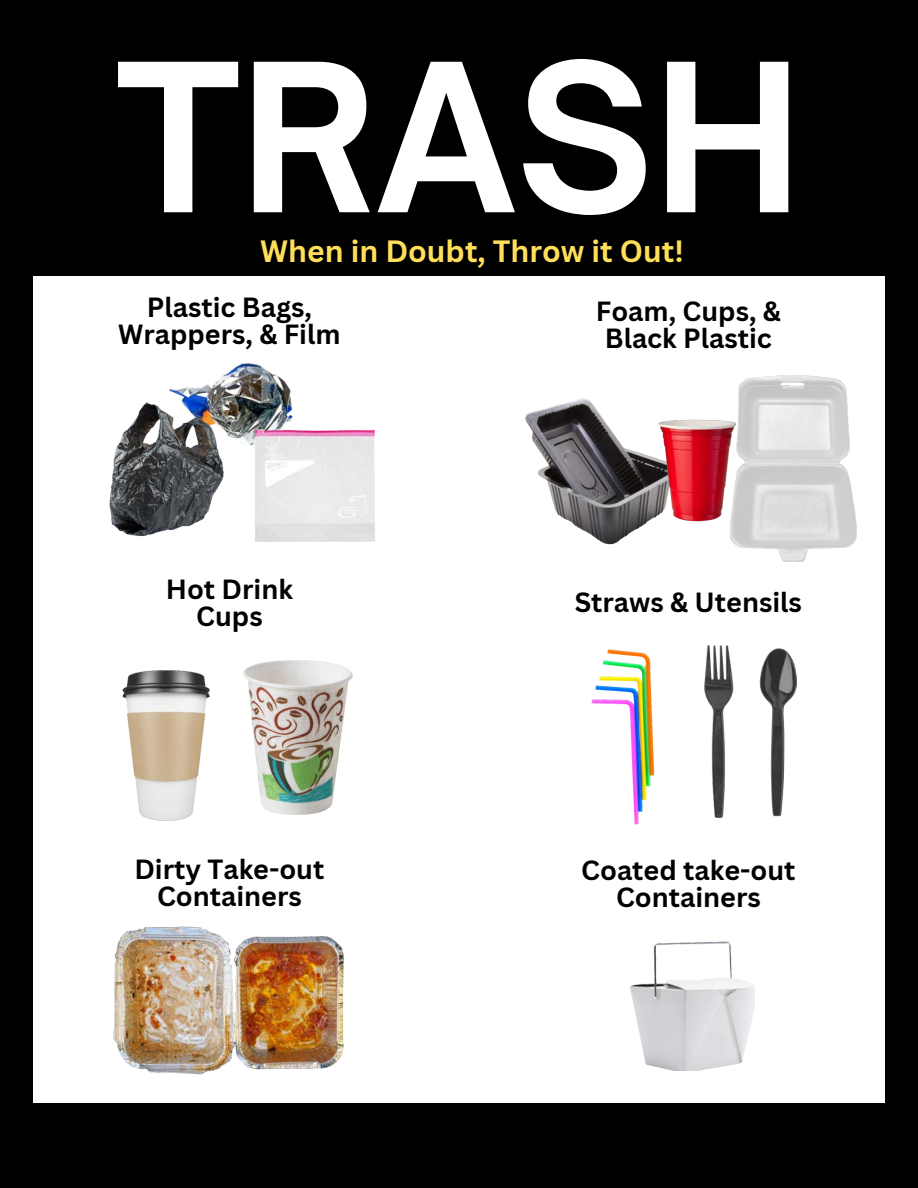
<style>
.page{position:relative;width:918px;height:1188px;background:#fff}
.page>*{position:absolute;margin:0;border:0;box-sizing:border-box;transform-origin:0 0}
.t1{font:700 197.25px "Open Sauce One";color:#fff}
.t2{font:700 30px "Canva Sans";color:#ffde59}
.t3{font:700 27px/27px "Canva Sans";color:#000;text-align:center}
</style>
<div class="page">
<div style="left:0;top:0;width:918px;height:275px;background:#000"></div>
<div style="left:0;top:1104px;width:918px;height:84px;background:#000"></div>
<div style="left:0;top:216px;width:33px;height:952px;background:#000"></div>
<div style="left:885px;top:192px;width:33px;height:951px;background:#000"></div>
<img style="left:630px;top:941px;width:124px;height:130px">
<img style="left:113px;top:926px;width:231px;height:149px">
<img style="left:730px;top:376px;width:126px;height:185px">
<img style="left:525px;top:398px;width:121px;height:147px">
<img style="left:646px;top:403px;width:102px;height:132px">
<img style="left:122px;top:670px;width:88px;height:151px">
<img style="left:591px;top:649px;width:64px;height:176px">
<img style="left:202px;top:363px;width:91px;height:80px">
<img style="left:705px;top:645px;width:92px;height:172px">
<img style="left:243px;top:660px;width:109px;height:154px">
<img style="left:245px;top:429px;width:130px;height:113px">
<img style="left:109px;top:387px;width:120px;height:150px">
<p class="t1" style="left:116px;top:15px;width:687px">TRASH</p>
<p class="t2" style="left:260px;top:230px;width:425px">When in Doubt, Throw it Out!</p>
<p class="t3" style="left:118px;top:293px;width:224px">Plastic Bags,<br>Wrappers, &amp; Film</p>
<p class="t3" style="left:166px;top:575px;width:129px">Hot Drink<br>Cups</p>
<p class="t3" style="left:134px;top:855px;width:192px">Dirty Take-out<br>Containers</p>
<p class="t3" style="left:596px;top:297px;width:187px">Foam, Cups, &amp;<br>Black Plastic</p>
<p class="t3" style="left:575px;top:588px;width:229px">Straws &amp; Utensils</p>
<p class="t3" style="left:581px;top:856px;width:216px">Coated take-out<br>Containers</p>
</div>
